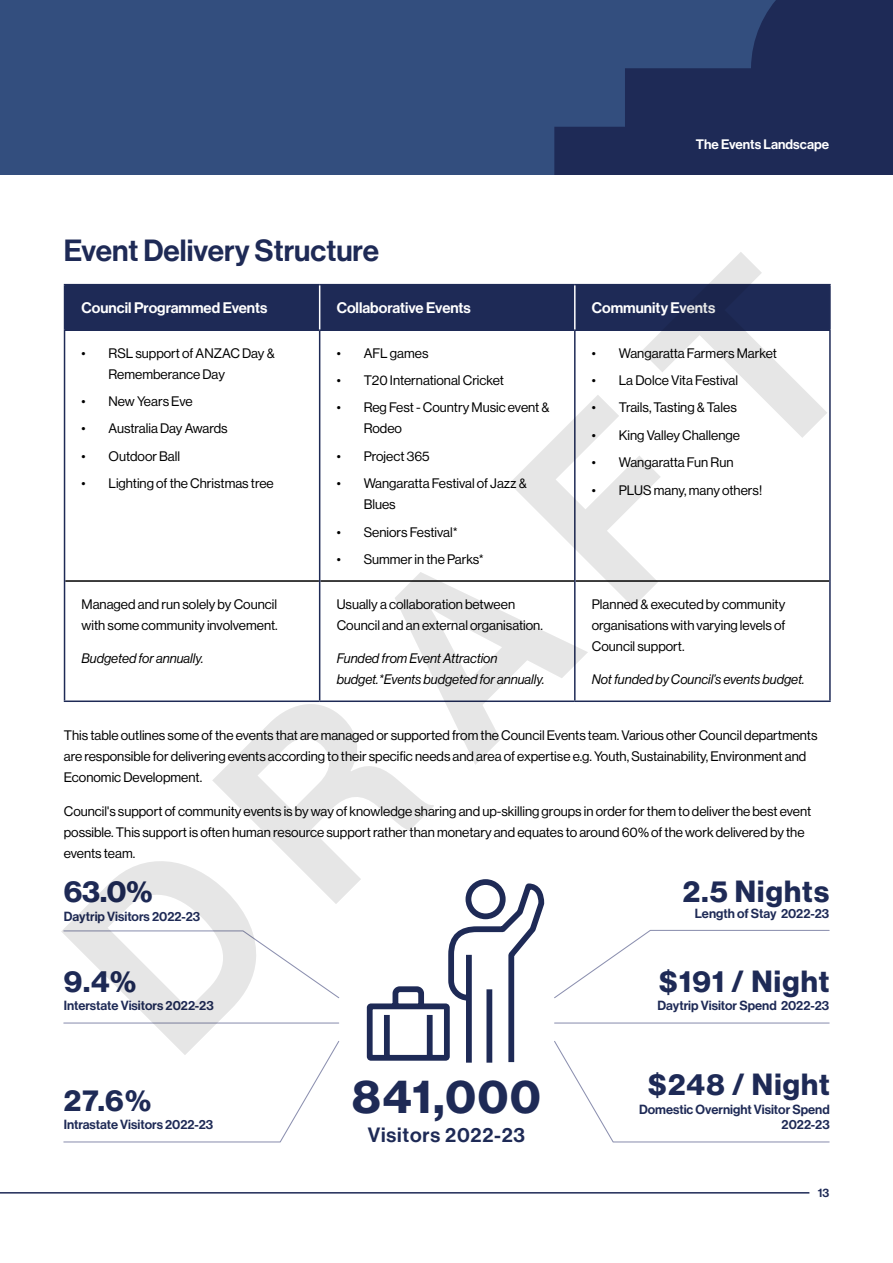
<style>
.page{position:relative;width:893px;height:1263px;background:#fff}
.page>*{position:absolute;margin:0;border:0;box-sizing:border-box;transform-origin:0 0}
.t1{font:244.95px "N Haas Grotesk DS Pro 65 Md";color:#000}
.t2{font:46.65px "N Haas Grotesk DS Pro 75 Bd";letter-spacing:.04em;color:#1e2a56}
.t3{font:30px "N Haas Grotesk DS Pro 75 Bd";letter-spacing:.04em;color:#1e2a56}
.t4{font:30px "N Haas Grotesk DS Pro 65 Md";color:#1e2a56}
.t5{font:20.25px "N Haas Grotesk DS Pro 65 Md";letter-spacing:.04em;color:#1e2a56}
.t6{font:15px "N Haas Grotesk DS Pro 65 Md";color:#fff}
.t7{font:13.5px/21px "N Haas Grotesk DS Pro 55 Rg";color:#000}
.t8{font:13.5px/21px "N Haas Grotesk DS Pro 56 It";color:#000}
.t9{font:13.5px "N Haas Grotesk DS Pro 65 Md";color:#fff}
.t10{font:13.05px/15.6px "N Haas Grotesk DS Pro 65 Md";color:#1e2a56;text-align:right}
.t11{font:12px "N Haas Grotesk DS Pro 65 Md";color:#1e2a56}
</style>
<div class="page">
<div style="left:0;top:0;width:893px;height:174px;background:#334e7e"></div>
<svg style="left:554px;top:0;width:339px;height:174px;fill:#1e2a56"></svg>
<hr style="left:0;top:1192px;width:809px;height:1px;background:#1e2a56">
<div style="left:65px;top:285px;width:764px;height:44px;background:#1e2a56"></div>
<hr style="left:65px;top:580px;width:254px;height:2px;background:#000">
<hr style="left:320px;top:580px;width:254px;height:2px;background:#000">
<hr style="left:576px;top:580px;width:253px;height:2px;background:#000">
<hr style="left:64px;top:331px;width:1px;height:250px;background:#1e2a56">
<hr style="left:829px;top:331px;width:2px;height:250px;background:#1e2a56">
<hr style="left:64px;top:581px;width:1px;height:119px;background:#1e2a56">
<hr style="left:829px;top:581px;width:2px;height:119px;background:#1e2a56">
<hr style="left:64px;top:700px;width:256px;height:2px;background:#1e2a56">
<hr style="left:320px;top:700px;width:255px;height:2px;background:#1e2a56">
<hr style="left:575px;top:700px;width:256px;height:2px;background:#1e2a56">
<hr style="left:64px;top:284px;width:256px;height:1px;background:#1e2a56">
<hr style="left:64px;top:285px;width:1px;height:44px;background:#1e2a56">
<hr style="left:320px;top:284px;width:255px;height:1px;background:#1e2a56">
<hr style="left:575px;top:284px;width:256px;height:1px;background:#1e2a56">
<hr style="left:829px;top:285px;width:2px;height:44px;background:#1e2a56">
<hr style="left:64px;top:329px;width:256px;height:2px;background:#1e2a56">
<hr style="left:320px;top:329px;width:255px;height:2px;background:#1e2a56">
<hr style="left:575px;top:329px;width:256px;height:2px;background:#1e2a56">
<hr style="left:319px;top:285px;width:1px;height:44px;background:#fff">
<hr style="left:574px;top:285px;width:2px;height:44px;background:#fff">
<hr style="left:319px;top:331px;width:1px;height:250px;background:#1e2a56">
<hr style="left:574px;top:331px;width:2px;height:250px;background:#1e2a56">
<hr style="left:319px;top:581px;width:1px;height:119px;background:#1e2a56">
<hr style="left:574px;top:581px;width:2px;height:119px;background:#1e2a56">
<svg style="left:366px;top:879px;width:179px;height:184px"></svg>
<svg style="left:63px;top:930px;width:277px;height:69px"></svg>
<svg style="left:554px;top:929px;width:276px;height:70px"></svg>
<hr style="left:64px;top:1022px;width:275px;height:1px;background:#8b8faf">
<hr style="left:555px;top:1022px;width:274px;height:1px;background:#8b8faf">
<svg style="left:63px;top:1041px;width:277px;height:102px"></svg>
<svg style="left:554px;top:1041px;width:276px;height:102px"></svg>
<p class="t9" style="left:696px;top:136px;width:135px">The Events Landscape</p>
<h3 class="t4" style="left:64px;top:233px;width:317px">Event Delivery Structure</h3>
<p class="t6" style="left:82px;top:299px;width:187px">Council Programmed Events</p>
<p class="t6" style="left:337px;top:299px;width:136px">Collaborative Events</p>
<p class="t6" style="left:592px;top:299px;width:125px">Community Events</p>
<p class="t7" style="left:109px;top:343px;width:168px;text-indent:-27px">• RSL support of ANZAC Day &amp;<br>Rememberance Day</p>
<p class="t7" style="left:82px;top:391px;width:113px">• New Years Eve</p>
<p class="t7" style="left:82px;top:418px;width:148px">• Australia Day Awards</p>
<p class="t7" style="left:82px;top:446px;width:100px">• Outdoor Ball</p>
<p class="t7" style="left:82px;top:473px;width:194px">• Lighting of the Christmas tree</p>
<h1 class="t1" style="left:14px;top:904px;width:981px;rotate:-45deg">DRAFT</h1>
<p class="t7" style="left:337px;top:343px;width:93px">• AFL games</p>
<p class="t7" style="left:337px;top:370px;width:169px">• T20 International Cricket</p>
<p class="t7" style="left:364px;top:397px;width:187px;text-indent:-27px">• Reg Fest - Country Music event &amp;<br>Rodeo</p>
<p class="t7" style="left:337px;top:446px;width:95px">• Project 365</p>
<p class="t7" style="left:364px;top:473px;width:164px;text-indent:-27px">• Wangaratta Festival of Jazz &amp;<br>Blues</p>
<p class="t7" style="left:337px;top:521px;width:122px">• Seniors Festival*</p>
<p class="t7" style="left:337px;top:549px;width:149px">• Summer in the Parks*</p>
<p class="t7" style="left:592px;top:343px;width:187px">• Wangaratta Farmers Market</p>
<p class="t7" style="left:592px;top:370px;width:148px">• La Dolce Vita Festival</p>
<p class="t7" style="left:592px;top:397px;width:146px">• Trails, Tasting &amp; Tales</p>
<p class="t7" style="left:592px;top:425px;width:150px">• King Valley Challenge</p>
<p class="t7" style="left:592px;top:452px;width:143px">• Wangaratta Fun Run</p>
<p class="t7" style="left:592px;top:479px;width:172px">• PLUS many, many others!</p>
<p class="t7" style="left:82px;top:593px;width:198px">Managed and run solely by Council with some community involvement.</p>
<p class="t8" style="left:82px;top:648px;width:124px">Budgeted for annually.</p>
<p class="t7" style="left:337px;top:593px;width:208px">Usually a collaboration between<br>Council and an external organisation.</p>
<p class="t8" style="left:337px;top:648px;width:209px">Funded from Event Attraction budget.*Events budgeted for annually.</p>
<p class="t7" style="left:592px;top:593px;width:195px;text-align:justify">Planned &amp; executed by community organisations with varying levels of Council support.</p>
<p class="t8" style="left:592px;top:669px;width:214px">Not funded by Council’s events budget.</p>
<p class="t7" style="left:64px;top:725px;width:755px">This table outlines some of the events that are managed or supported from the Council Events team. Various other Council departments are responsible for delivering events according to their specific needs and area of expertise e.g. Youth, Sustainability, Environment and<br>Economic Development.</p>
<p class="t7" style="left:64px;top:801px;width:749px">Council's support of community events is by way of knowledge sharing and up-skilling groups in order for them to deliver the best event possible. This support is often human resource support rather than monetary and equates to around 60% of the work delivered by the events team.</p>
<h3 class="t3" style="left:683px;top:874px;width:148px">2.5 Nights</h3>
<p class="t10" style="left:695px;top:906px;width:136px">Length of Stay 2022-23</p>
<h3 class="t3" style="left:64px;top:874px;width:90px">63.0%</h3>
<p class="t10" style="left:64px;top:908px;width:138px">Daytrip Visitors 2022-23</p>
<h3 class="t3" style="left:659px;top:964px;width:172px">$191 / Night</h3>
<p class="t10" style="left:657px;top:998px;width:173px">Daytrip Visitor Spend 2022-23</p>
<h3 class="t3" style="left:64px;top:964px;width:74px">9.4%</h3>
<p class="t10" style="left:64px;top:998px;width:151px">Interstate Visitors 2022-23</p>
<h3 class="t3" style="left:64px;top:1083px;width:89px">27.6%</h3>
<p class="t10" style="left:64px;top:1117px;width:151px">Intrastate Visitors 2022-23</p>
<h2 class="t2" style="left:352px;top:1070px;width:190px">841,000</h2>
<h3 class="t5" style="left:368px;top:1123px;width:159px">Visitors 2022-23</h3>
<h3 class="t3" style="left:648px;top:1067px;width:183px">$248 / Night</h3>
<p class="t10" style="left:639px;top:1101px;width:192px">Domestic Overnight Visitor Spend<br>2022-23</p>
<p class="t11" style="left:818px;top:1186px;width:13px">13</p>
</div>
